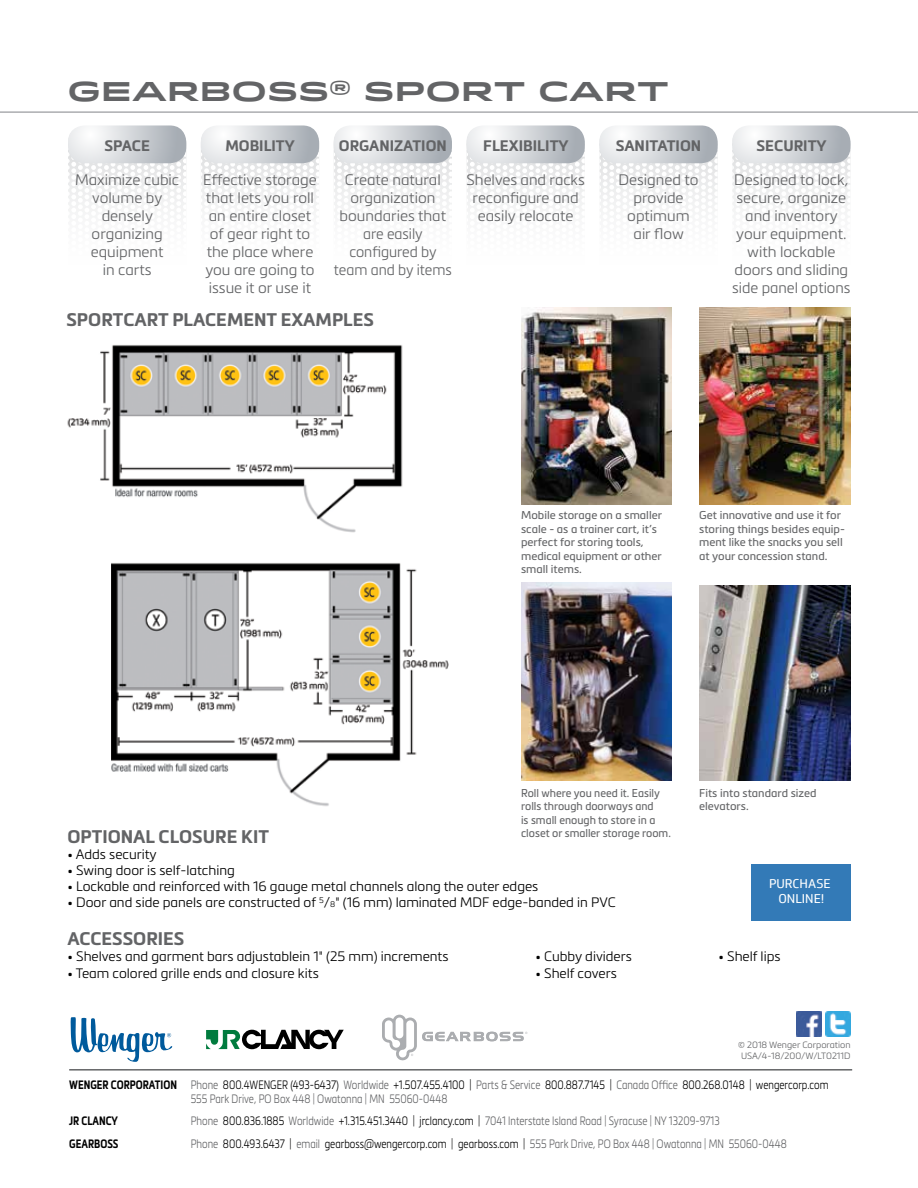
<style>
.page{position:relative;width:918px;height:1188px;background:#fff}
.page>*{position:absolute;margin:0;border:0;box-sizing:border-box;transform-origin:0 0}
.t1{font:700 27px "Idlewild";color:#636466}
.t2{font:700 18px "Metronic Pro";color:#636466}
.t3{font:300 15px/18px "Metronic Pro";color:#636466;text-align:center}
.t4{font:700 15px "Metronic Pro";color:#636466}
.t5{font:300 13.5px "Metronic Pro";color:#000}
.t6{font:12.3px/14.9px "Soleto";color:#fff;text-align:center}
.t7{font:300 12px/14.4px "Metronic Pro";color:#636466;scale:.8 1}
.t8{font:700 12px "Metronic Pro";color:#000;scale:.8 1}
.t9{font:11.25px/13.5px "Metronic Pro";color:#636466}
.t10{font:11.25px/13.5px "Metronic Pro";color:#636466;scale:.95 1}
.t11{font:300 9px/10.8px "Metronic Pro";color:#636466;text-align:center}
.s1{font-size:8.1px}
.s2{font-weight:700;color:#000}
.s3{color:#000}
</style>
<div class="page">
<hr style="left:0;top:111px;width:918px;height:2px;background:#abadb0">
<hr style="left:69px;top:1069px;width:783px;height:2px;background:#636466">
<div style="left:372px;top:1006px;width:164px;height:64px;background:#fff"></div>
<svg style="left:382px;top:1015px;width:145px;height:45px"></svg>
<div style="left:59px;top:1006px;width:124px;height:67px;background:#fff"></div>
<svg style="left:71px;top:1017px;width:101px;height:45px"></svg>
<svg style="left:206px;top:1030px;width:138px;height:19px"></svg>
<img style="left:797px;top:1012px;width:25px;height:24px">
<img style="left:826px;top:1012px;width:24px;height:24px">
<img style="left:67px;top:345px;width:336px;height:188px">
<img style="left:111px;top:563px;width:338px;height:243px">
<svg style="left:68px;top:125px;width:118px;height:88px"></svg>
<svg style="left:201px;top:125px;width:118px;height:88px"></svg>
<svg style="left:334px;top:125px;width:118px;height:88px"></svg>
<svg style="left:467px;top:125px;width:118px;height:88px"></svg>
<svg style="left:599px;top:125px;width:119px;height:88px"></svg>
<svg style="left:732px;top:125px;width:118px;height:88px"></svg>
<img style="left:521px;top:307px;width:151px;height:198px">
<img style="left:699px;top:585px;width:151px;height:196px">
<img style="left:699px;top:307px;width:151px;height:198px">
<img style="left:521px;top:583px;width:151px;height:198px">
<div style="left:751px;top:864px;width:99px;height:56px;background:#337ab7"></div>
<h1 class="t1" style="left:68px;top:71px;width:603px">GEARBOSS® SPORT CART</h1>
<p class="t4" style="left:104px;top:136px;width:47px">SPACE</p>
<p class="t3" style="left:75px;top:170px;width:106px">Maximize cubic volume by densely organizing equipment<br>in carts</p>
<p class="t4" style="left:225px;top:136px;width:71px">MOBILITY</p>
<p class="t3" style="left:203px;top:170px;width:115px">Effective storage that lets you roll an entire closet of gear right to the place where you are going to issue it or use it</p>
<p class="t4" style="left:339px;top:136px;width:109px">ORGANIZATION</p>
<p class="t3" style="left:334px;top:170px;width:119px">Create natural organization boundaries that are easily configured by team and by items</p>
<p class="t2" style="left:66px;top:308px;width:309px">SPORTCART PLACEMENT EXAMPLES</p>
<p class="t4" style="left:483px;top:136px;width:87px">FLEXIBILITY</p>
<p class="t3" style="left:467px;top:170px;width:120px">Shelves and racks reconfigure and easily relocate</p>
<p class="t4" style="left:616px;top:136px;width:87px">SANITATION</p>
<p class="t3" style="left:619px;top:170px;width:81px">Designed to provide optimum air flow</p>
<p class="t4" style="left:757px;top:136px;width:72px">SECURITY</p>
<p class="t3" style="left:732px;top:170px;width:120px">Designed to lock, secure, organize and inventory your equipment. with lockable doors and sliding side panel options</p>
<p class="t9" style="left:521px;top:508px;width:142px">Mobile storage on a smaller scale - as a trainer cart, it’s perfect for storing tools, medical equipment or other small items.</p>
<p class="t9" style="left:699px;top:508px;width:147px">Get innovative and use it for storing things besides equip&shy;ment like the snacks you sell at your concession stand.</p>
<p class="t10" style="left:521px;top:786px;width:148px">Roll where you need it. Easily rolls through doorways and is small enough to store in a</p>
<p class="t9" style="left:699px;top:786px;width:119px">Fits into standard sized elevators.</p>
<p class="t2" style="left:67px;top:825px;width:203px">OPTIONAL CLOSURE KIT</p>
<p class="t10" style="left:521px;top:826px;width:159px">closet or smaller storage room.</p>
<p class="t5" style="left:67px;top:845px;width:91px">• Adds security</p>
<p class="t5" style="left:67px;top:861px;width:169px">• Swing door is self-latching</p>
<p class="t5" style="left:67px;top:877px;width:472px">• Lockable and reinforced with 16 gauge metal channels along the outer edges</p>
<p class="t5" style="left:67px;top:893px;width:550px">• Door and side panels are constructed of <sup>5</sup>/<span class="s1">8</span>" (16 mm) laminated MDF edge-banded in PVC</p>
<p class="t2" style="left:67px;top:927px;width:118px">ACCESSORIES</p>
<p class="t5" style="left:67px;top:947px;width:383px">• Shelves and garment bars adjustablein 1" (25 mm) increments</p>
<p class="t5" style="left:535px;top:947px;width:98px">• Cubby dividers</p>
<p class="t5" style="left:718px;top:947px;width:64px">• Shelf lips</p>
<p class="t5" style="left:67px;top:964px;width:253px">• Team colored grille ends and closure kits</p>
<p class="t5" style="left:535px;top:964px;width:83px">• Shelf covers</p>
<p class="t6" style="left:769px;top:877px;width:63px">PURCHASE<br>ONLINE!</p>
<p class="t11" style="left:738px;top:1040px;width:114px">© 2018 Wenger Corporation<br>USA/4-18/200/W/LT0211D</p>
<p class="t7" style="left:191px;top:1077px;width:799px;text-indent:-121px"><span class="s2">WENGER CORPORATION</span> Phone <span class="s3">800.4WENGER (493-6437)</span> Worldwide <span class="s3">+1.507.455.4100 |</span> Parts &amp; Service <span class="s3">800.887.7145 |</span> Canada Office <span class="s3">800.268.0148 | wengercorp.com<br></span>555 Park Drive, PO Box 448 | Owatonna | MN 55060-0448</p>
<p class="t8" style="left:69px;top:1114px;width:63px">JR CLANCY</p>
<p class="t7" style="left:191px;top:1114px;width:663px">Phone <span class="s3">800.836.1885</span> Worldwide <span class="s3">+1.315.451.3440 | jrclancy.com |</span> 7041 Interstate Island Road | Syracuse | NY 13209-9713</p>
<p class="t8" style="left:69px;top:1136px;width:63px">GEARBOSS</p>
<p class="t7" style="left:191px;top:1136px;width:747px">Phone <span class="s3">800.493.6437 |</span> email <span class="s3">gearboss@wengercorp.com | gearboss.com |</span> 555 Park Drive, PO Box 448 | Owatonna | MN 55060-0448</p>
</div>
